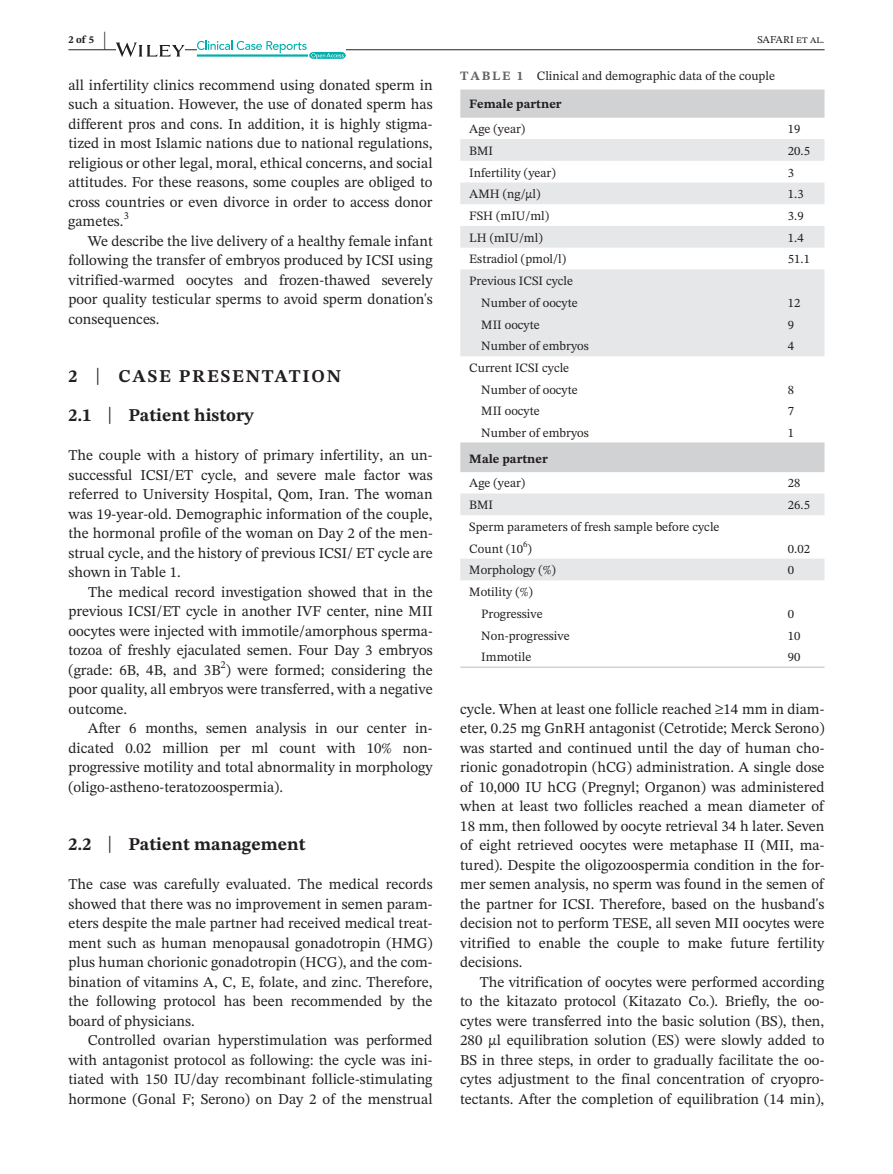
<style>
.page{position:relative;width:893px;height:1174px;background:#fff}
.page>*{position:absolute;margin:0;border:0;box-sizing:border-box;transform-origin:0 0}
.t1{font:700 18px/39px "STIX Two Text";letter-spacing:.04em;color:#231f20}
.t2{font:700 18px "STIX Two Text";color:#231f20}
.t3{font:15px/19.5px "STIX Two Text";color:#231f20;text-align:justify}
.t4{font:12.75px/21.8px "STIX Two Text";color:#231f20}
.t5{font:700 12.75px "STIX Two Text";color:#231f20}
.t6{font:10.5px "STIX Two Text";color:#231f20}
.t7{font:700 10.5px "STIX Two Text";color:#231f20}
.s1{font-size:21px}
.s2{font-weight:700;color:#636366}
.s3{font-weight:400;font-size:23.7px}
</style>
<div class="page">
<hr style="left:68px;top:49px;width:756px;height:1px;background:#231f20">
<svg style="left:116px;top:43px;width:69px;height:14px"></svg>
<svg style="left:197px;top:41px;width:149px;height:18px"></svg>
<div style="left:460px;top:90px;width:364px;height:28px;background:#d1d2d4"></div>
<svg style="left:460px;top:139px;width:364px;height:217px;fill:#e6e7e9"></svg>
<hr style="left:460px;top:442px;width:319px;height:2px;background:#d1d2d4">
<hr style="left:779px;top:442px;width:45px;height:2px;background:#d1d2d4">
<div style="left:460px;top:444px;width:364px;height:28px;background:#d1d2d4"></div>
<svg style="left:460px;top:493px;width:364px;height:87px"></svg>
<hr style="left:460px;top:666px;width:319px;height:2px;background:#d1d2d4">
<hr style="left:779px;top:666px;width:45px;height:2px;background:#d1d2d4">
<p class="t7" style="left:68px;top:32px;width:39px">2 of 5 <span class="s1">|</span></p>
<p class="t6" style="left:757px;top:32px;width:68px">SAFARI et al.</p>
<p class="t3" style="left:68px;top:75px;width:366px">all infertility clinics recommend using donated sperm in such a situation. However, the use of donated sperm has different pros and cons. In addition, it is highly stigma&shy;tized in most Islamic nations due to national regulations, religious or other legal, moral, ethical concerns, and social attitudes. For these reasons, some couples are obliged to cross countries or even divorce in order to access donor gametes.</p>
<p class="t4" style="left:460px;top:65px;width:316px"><span class="s2">TABLE 1</span> Clinical and demographic data of the couple</p>
<p class="t5" style="left:469px;top:95px;width:94px">Female partner</p>
<p class="t4" style="left:469px;top:118px;width:58px">Age (year)</p>
<p class="t4" style="left:788px;top:118px;width:14px">19</p>
<p class="t4" style="left:469px;top:140px;width:25px">BMI</p>
<p class="t4" style="left:788px;top:140px;width:24px">20.5</p>
<p class="t4" style="left:469px;top:161px;width:88px">Infertility (year)</p>
<p class="t4" style="left:788px;top:161px;width:8px">3</p>
<p class="t4" style="left:469px;top:183px;width:73px">AMH (ng/µl)</p>
<p class="t4" style="left:788px;top:183px;width:17px">1.3</p>
<p class="t4" style="left:469px;top:205px;width:81px">FSH (mIU/ml)</p>
<p class="t4" style="left:788px;top:205px;width:17px">3.9</p>
<p class="t4" style="left:469px;top:226px;width:75px">LH (mIU/ml)</p>
<p class="t4" style="left:788px;top:226px;width:17px">1.4</p>
<p class="t4" style="left:469px;top:248px;width:98px">Estradiol (pmol/l)</p>
<p class="t4" style="left:788px;top:248px;width:24px">51.1</p>
<p class="t4" style="left:481px;top:270px;width:98px;text-indent:-12px">Previous ICSI cycle<br>Number of oocyte</p>
<p class="t6" style="left:124px;top:208px;width:7px">3</p>
<p class="t3" style="left:68px;top:231px;width:366px;text-indent:20px">We describe the live delivery of a healthy female infant following the transfer of embryos produced by ICSI using vitrified-warmed oocytes and frozen-thawed severely poor quality testicular sperms to avoid sperm donation's consequences.</p>
<p class="t4" style="left:788px;top:292px;width:14px">12</p>
<p class="t4" style="left:481px;top:313px;width:60px">MII oocyte</p>
<p class="t4" style="left:788px;top:313px;width:8px">9</p>
<p class="t4" style="left:481px;top:335px;width:109px">Number of embryos</p>
<p class="t4" style="left:788px;top:335px;width:8px">4</p>
<p class="t4" style="left:481px;top:357px;width:98px;text-indent:-12px">Current ICSI cycle<br>Number of oocyte</p>
<p class="t1" style="left:68px;top:357px;width:274px">2 <span class="s3">|</span> CASE PRESENTATION<br>2.1 <span class="s3">|</span> Patient history</p>
<p class="t3" style="left:68px;top:445px;width:366px">The couple with a history of primary infertility, an un&shy;successful ICSI/ET cycle, and severe male factor was referred to University Hospital, Qom, Iran. The woman was 19-year-old. Demographic information of the couple, the hormonal profile of the woman on Day 2 of the men&shy;strual cycle, and the history of previous ICSI/ ET cycle are shown in Table 1.</p>
<p class="t3" style="left:69px;top:582px;width:366px;text-indent:20px">The medical record investigation showed that in the previous ICSI/ET cycle in another IVF center, nine MII oocytes were injected with immotile/amorphous sperma&shy;tozoa of freshly ejaculated semen. Four Day 3 embryos (grade: 6B, 4B, and 3B ) were formed; considering the</p>
<p class="t4" style="left:788px;top:378px;width:8px">8</p>
<p class="t4" style="left:481px;top:400px;width:60px">MII oocyte</p>
<p class="t4" style="left:788px;top:400px;width:8px">7</p>
<p class="t4" style="left:481px;top:422px;width:109px">Number of embryos</p>
<p class="t4" style="left:788px;top:422px;width:8px">1</p>
<p class="t5" style="left:469px;top:449px;width:80px">Male partner</p>
<p class="t4" style="left:469px;top:472px;width:58px">Age (year)</p>
<p class="t4" style="left:788px;top:472px;width:14px">28</p>
<p class="t4" style="left:469px;top:494px;width:25px">BMI</p>
<p class="t4" style="left:788px;top:494px;width:24px">26.5</p>
<p class="t4" style="left:469px;top:516px;width:252px">Sperm parameters of fresh sample before cycle<br>Count (10<sup>6</sup>)</p>
<p class="t4" style="left:788px;top:537px;width:24px">0.02</p>
<p class="t4" style="left:469px;top:559px;width:88px">Morphology (%)</p>
<p class="t4" style="left:788px;top:559px;width:8px">0</p>
<p class="t4" style="left:481px;top:581px;width:63px;text-indent:-12px">Motility (%)<br>Progressive</p>
<p class="t4" style="left:788px;top:602px;width:8px">0</p>
<p class="t4" style="left:481px;top:624px;width:90px">Non-progressive</p>
<p class="t4" style="left:788px;top:624px;width:14px">10</p>
<p class="t4" style="left:481px;top:646px;width:52px">Immotile</p>
<p class="t4" style="left:788px;top:646px;width:14px">90</p>
<p class="t6" style="left:220px;top:657px;width:7px">2</p>
<p class="t3" style="left:68px;top:679px;width:366px">poor quality, all embryos were transferred, with a negative outcome.</p>
<p class="t3" style="left:68px;top:718px;width:366px;text-indent:20px">After 6 months, semen analysis in our center in&shy;dicated 0.02 million per ml count with 10% non&shy;progressive motility and total abnormality in morphology (oligo-astheno-teratozoospermia).</p>
<p class="t3" style="left:460px;top:699px;width:366px">cycle. When at least one follicle reached ≥14 mm in diam&shy;eter, 0.25 mg GnRH antagonist (Cetrotide; Merck Serono) was started and continued until the day of human cho&shy;rionic gonadotropin (hCG) administration. A single dose of 10,000 IU hCG (Pregnyl; Organon) was administered when at least two follicles reached a mean diameter of 18 mm, then followed by oocyte retrieval 34 h later. Seven of eight retrieved oocytes were metaphase II (MII, ma&shy;tured). Despite the oligozoospermia condition in the for&shy;mer semen analysis, no sperm was found in the semen of the partner for ICSI. Therefore, based on the husband's decision not to perform TESE, all seven MII oocytes were vitrified to enable the couple to make future fertility decisions.</p>
<p class="t3" style="left:460px;top:972px;width:366px;text-indent:20px">The vitrification of oocytes were performed according to the kitazato protocol (Kitazato Co.). Briefly, the oo&shy;cytes were transferred into the basic solution (BS), then, 280 µl equilibration solution (ES) were slowly added to BS in three steps, in order to gradually facilitate the oo&shy;cytes adjustment to the final concentration of cryopro&shy;tectants. After the completion of equilibration (14 min),</p>
<p class="t2" style="left:68px;top:831px;width:239px">2.2 <span class="s3">|</span> Patient management</p>
<p class="t3" style="left:68px;top:874px;width:366px">The case was carefully evaluated. The medical records showed that there was no improvement in semen param&shy;eters despite the male partner had received medical treat&shy;ment such as human menopausal gonadotropin (HMG) plus human chorionic gonadotropin (HCG), and the com&shy;bination of vitamins A, C, E, folate, and zinc. Therefore, the following protocol has been recommended by the board of physicians.</p>
<p class="t3" style="left:68px;top:1030px;width:366px;text-indent:20px">Controlled ovarian hyperstimulation was performed with antagonist protocol as following: the cycle was ini&shy;tiated with 150 IU/day recombinant follicle-stimulating hormone (Gonal F; Serono) on Day 2 of the menstrual</p>
</div>
